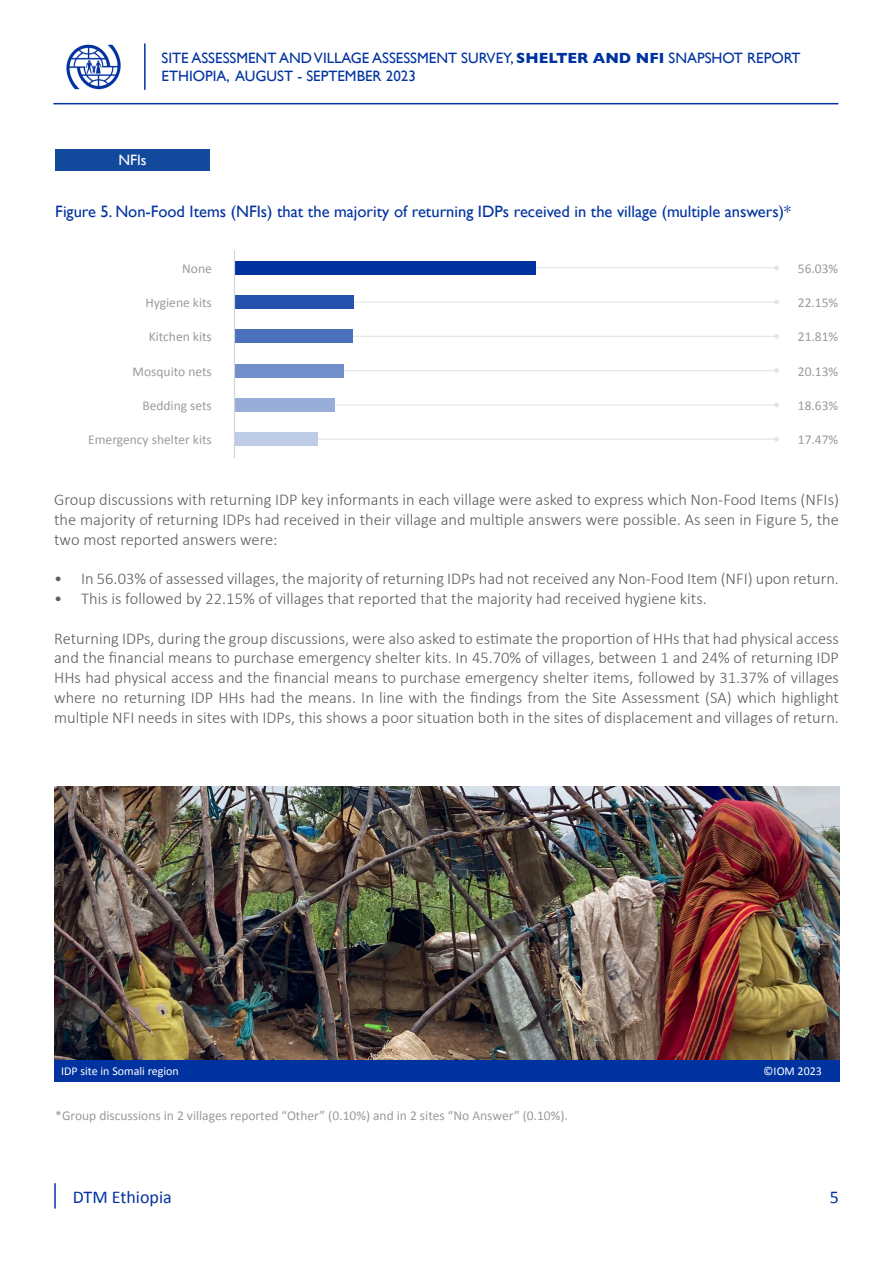
<style>
.page{position:relative;width:893px;height:1263px;background:#fff}
.page>*{position:absolute;margin:0;border:0;box-sizing:border-box;transform-origin:0 0}
.t1{font:18px "Calibri";color:#0033a0}
.Main_text{font:300 16.5px/19.8px "Calibri";color:#5d5d60;text-align:justify}
.FIGURE_GILL_SANS{font:16.5px "Gill Sans";color:#0033a0}
.t2{font:15px/18px "Gill Sans";color:#0033a0}
.FIGURE_GILL_SANS-2{font:15px "Gill Sans";color:#fff}
.Number_right_correct{font:13.5px "Calibri";color:#9c9b9c}
.Number_right{font:13.5px "Calibri";color:#9c9b9c}
.Number_right_correct-2{font:13.5px "Calibri";color:#9a989a}
.Number_right-2{font:12px "Calibri";color:#fff}
.s1{font-weight:700}
</style>
<div class="page">
<hr style="left:53px;top:103px;width:785px;height:1px;background:#0033a0">
<hr style="left:144px;top:43px;width:2px;height:47px;background:#0033a0">
<img style="left:66px;top:44px;width:55px;height:46px">
<hr style="left:54px;top:1183px;width:2px;height:25px;background:#0033a0">
<div style="left:55px;top:150px;width:155px;height:21px;background:#13499c"></div>
<hr style="left:235px;top:267px;width:542px;height:1px;background:#e4e5e7">
<svg style="left:774px;top:265px;width:5px;height:5px"></svg>
<div style="left:235px;top:261px;width:301px;height:13px;background:#0033a0"></div>
<hr style="left:235px;top:301px;width:542px;height:2px;background:#e4e5e7">
<div style="left:235px;top:296px;width:119px;height:13px;background:#2652ae"></div>
<hr style="left:235px;top:336px;width:542px;height:1px;background:#e4e5e7">
<svg style="left:774px;top:334px;width:5px;height:5px"></svg>
<div style="left:235px;top:330px;width:117px;height:13px;background:#4d70bc"></div>
<hr style="left:235px;top:370px;width:542px;height:1px;background:#e4e5e7">
<svg style="left:774px;top:368px;width:5px;height:5px"></svg>
<div style="left:235px;top:364px;width:108px;height:13px;background:#738fcb"></div>
<hr style="left:235px;top:404px;width:542px;height:1px;background:#e4e5e7">
<svg style="left:774px;top:402px;width:5px;height:5px"></svg>
<div style="left:235px;top:398px;width:100px;height:13px;background:#99add9"></div>
<hr style="left:235px;top:438px;width:542px;height:2px;background:#e4e5e7">
<div style="left:235px;top:433px;width:83px;height:13px;background:#bfcce7"></div>
<hr style="left:234px;top:250px;width:1px;height:208px;background:#d4d5d7">
<img style="left:55px;top:787px;width:785px;height:273px">
<div style="left:55px;top:1060px;width:785px;height:22px;background:#0033a0"></div>
<p class="t2" style="left:162px;top:49px;width:640px">SITE ASSESSMENT AND VILLAGE ASSESSMENT SURVEY, <span class="s1">SHELTER AND NFI</span> SNAPSHOT REPORT<br>ETHIOPIA, AUGUST - SEPTEMBER 2023</p>
<p class="FIGURE_GILL_SANS-2" style="left:118px;top:151px;width:30px">NFIs</p>
<p class="FIGURE_GILL_SANS" style="left:55px;top:202px;width:737px">Figure 5. Non-Food Items (NFIs) that the majority of returning IDPs received in the village (multiple answers)*</p>
<p class="Number_right_correct" style="left:182px;top:259px;width:31px">None</p>
<p class="Number_right_correct" style="left:798px;top:259px;width:42px">56.03%</p>
<p class="Number_right_correct" style="left:145px;top:293px;width:68px">Hygiene kits</p>
<p class="Number_right_correct" style="left:798px;top:293px;width:42px">22.15%</p>
<p class="Number_right_correct-2" style="left:149px;top:328px;width:65px">Kitchen kits</p>
<p class="Number_right_correct" style="left:798px;top:328px;width:42px">21.81%</p>
<p class="Number_right_correct" style="left:133px;top:362px;width:81px">Mosquito nets</p>
<p class="Number_right_correct" style="left:798px;top:362px;width:42px">20.13%</p>
<p class="Number_right_correct" style="left:142px;top:396px;width:71px">Bedding sets</p>
<p class="Number_right_correct" style="left:798px;top:396px;width:42px">18.63%</p>
<p class="Number_right_correct" style="left:88px;top:430px;width:125px">Emergency shelter kits</p>
<p class="Number_right_correct" style="left:798px;top:430px;width:42px">17.47%</p>
<p class="Main_text" style="left:54px;top:489px;width:786px">Group discussions with returning IDP key informants in each village were asked to express which Non-Food Items (NFIs) the majority of returning IDPs had received in their village and multiple answers were possible. As seen in Figure 5, the two most reported answers were:</p>
<p class="Main_text" style="left:54px;top:569px;width:786px">• In 56.03% of assessed villages, the majority of returning IDPs had not received any Non-Food Item (NFI) upon return.</p>
<p class="Main_text" style="left:54px;top:588px;width:654px">• This is followed by 22.15% of villages that reported that the majority had received hygiene kits.</p>
<p class="Main_text" style="left:54px;top:628px;width:786px">Returning IDPs, during the group discussions, were also asked to estimate the proportion of HHs that had physical access and the financial means to purchase emergency shelter kits. In 45.70% of villages, between 1 and 24% of returning IDP HHs had physical access and the financial means to purchase emergency shelter items, followed by 31.37% of villages where no returning IDP HHs had the means. In line with the findings from the Site Assessment (SA) which highlight multiple NFI needs in sites with IDPs, this shows a poor situation both in the sites of displacement and villages of return.</p>
<p class="Number_right-2" style="left:61px;top:1063px;width:119px">IDP site in Somali region</p>
<p class="Number_right-2" style="left:764px;top:1063px;width:60px">©IOM 2023</p>
<p class="Number_right" style="left:55px;top:1106px;width:514px">*Group discussions in 2 villages reported “Other” (0.10%) and in 2 sites “No Answer” (0.10%).</p>
<p class="t1" style="left:73px;top:1184px;width:100px">DTM Ethiopia</p>
<p class="t1" style="left:830px;top:1184px;width:11px">5</p>
</div>
